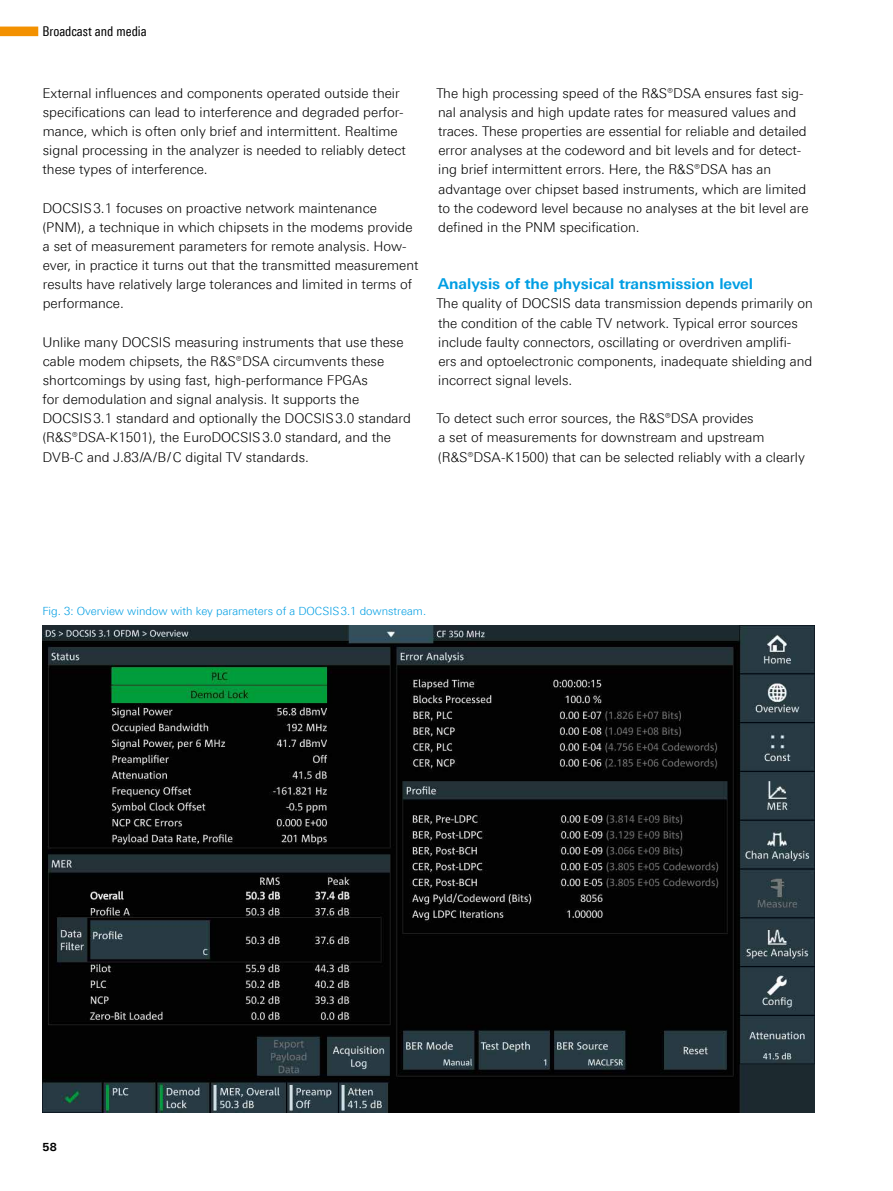
<style>
.page{position:relative;width:893px;height:1191px;background:#fff}
.page>*{position:absolute;margin:0;border:0;box-sizing:border-box;transform-origin:0 0}
._03_Überschrift_1{font:700 15px "Linotype Univers 630";color:#009ee3}
.Fließtext{font:300 13.5px/19.2px "Linotype Univers 330";color:#000}
.Fließtext_oAo{font:300 13.5px/19.2px "Linotype Univers 330";color:#000}
.t1{font:13.5px "Linotype Univers 420 Cn";color:#000}
.Bildlegende{font:300 11.25px "Linotype Univers 330";color:#009ee3}
.t2{font:700 11.25px "Linotype Univers 630";color:#000}
</style>
<div class="page">
<img style="left:43px;top:625px;width:771px;height:487px">
<div style="left:0;top:27px;width:38px;height:9px;background:#f39100"></div>
<p class="t1" style="left:43px;top:23px;width:106px">Broadcast and media</p>
<p class="Fließtext" style="left:42px;top:83px;width:365px">External influences and components operated outside their specifications can lead to interference and degraded perfor&shy;mance, which is often only brief and intermittent. Realtime signal processing in the analyzer is needed to reliably detect these types of interference.</p>
<p class="Fließtext" style="left:42px;top:198px;width:378px">DOCSIS3.1 focuses on proactive network maintenance (PNM), a technique in which chipsets in the modems provide a set of measurement parameters for remote analysis. How&shy;ever, in practice it turns out that the transmitted measurement results have relatively large tolerances and limited in terms of performance.</p>
<p class="Fließtext" style="left:42px;top:332px;width:370px">Unlike many DOCSIS measuring instruments that use these cable modem chipsets, the R&amp;S®DSA circumvents these shortcomings by using fast, high-performance FPGAs<br>for demodulation and signal analysis. It supports the DOCSIS3.1 standard and optionally the DOCSIS3.0 standard (R&amp;S®DSA-K1501), the EuroDOCSIS3.0 standard, and the DVB-C and J.83/A/B/C digital TV standards.</p>
<p class="Fließtext" style="left:436px;top:83px;width:374px">The high processing speed of the R&amp;S®DSA ensures fast sig&shy;nal analysis and high update rates for measured values and traces. These properties are essential for reliable and detailed error analyses at the codeword and bit levels and for detect&shy;ing brief intermittent errors. Here, the R&amp;S®DSA has an advantage over chipset based instruments, which are limited to the codeword level because no analyses at the bit level are defined in the PNM specification.</p>
<p class="_03_Überschrift_1" style="left:438px;top:275px;width:317px">Analysis of the physical transmission level</p>
<p class="Fließtext_oAo" style="left:436px;top:294px;width:378px">The quality of DOCSIS data transmission depends primarily on the condition of the cable TV network. Typical error sources include faulty connectors, oscillating or overdriven amplifi-<br>ers and optoelectronic components, inadequate shielding and incorrect signal levels.</p>
<p class="Fließtext" style="left:436px;top:409px;width:370px">To detect such error sources, the R&amp;S®DSA provides<br>a set of measurements for downstream and upstream (R&amp;S®DSA-K1500) that can be selected reliably with a clearly</p>
<p class="Bildlegende" style="left:43px;top:604px;width:385px">Fig. 3: Overview window with key parameters of a DOCSIS3.1 downstream.</p>
<p class="t2" style="left:42px;top:1139px;width:16px">58</p>
</div>
